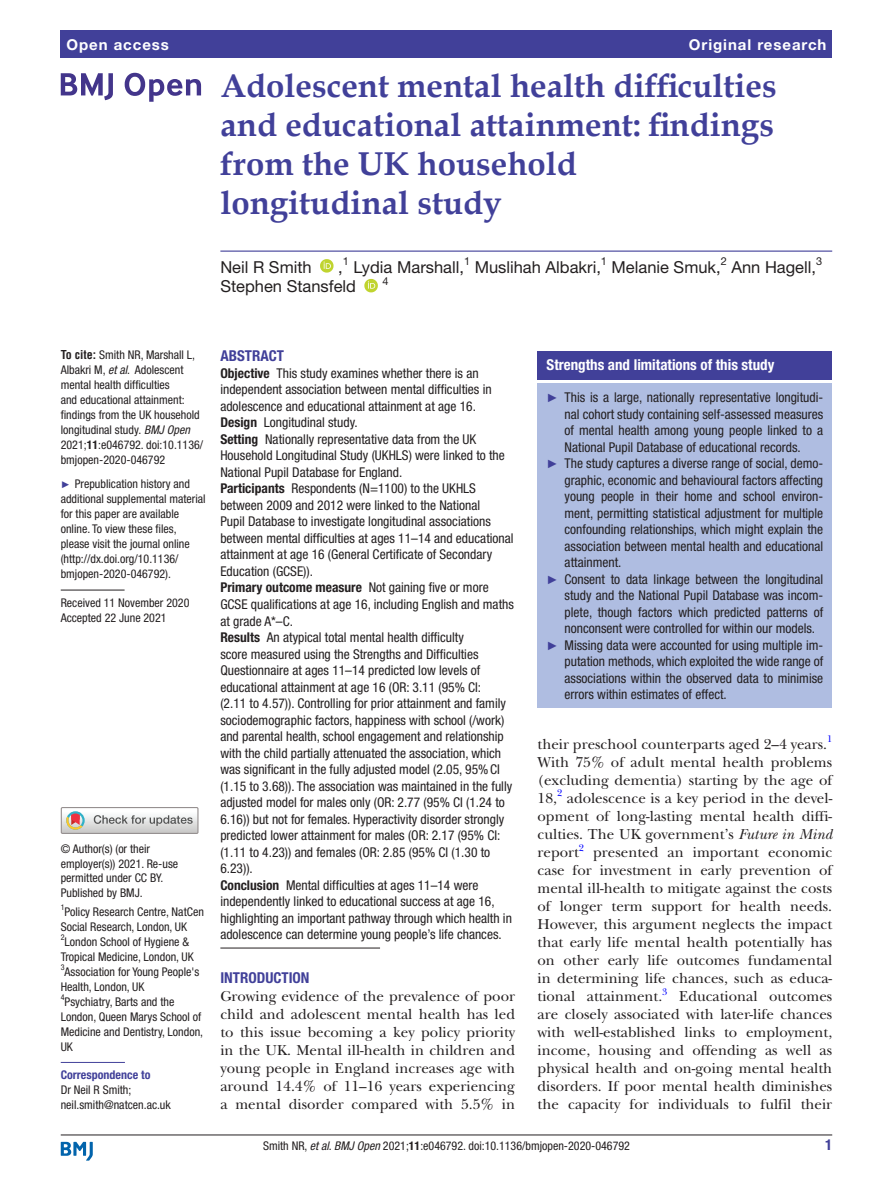
<style>
.page{position:relative;width:893px;height:1191px;background:#fff}
.page>*{position:absolute;margin:0;border:0;box-sizing:border-box;transform-origin:0 0}
.t1{font:700 33px/39px "Book Antiqua";color:#414099}
.t2{font:16.5px "Helvetica Neue LT Std";color:#231f20}
.t3{font:15px/18px "New Baskerville";color:#231f20;text-align:justify}
.t4{font:700 condensed 15px "Helvetica Neue LT Std";color:#fff}
.t5{font:700 15px "Helvetica Neue LT Std";letter-spacing:.065em;color:#fff}
.t6{font:700 condensed 15px "Helvetica Neue LT Std";color:#414099}
.t7{font:condensed 13.5px/16.5px "Helvetica Neue LT Std";color:#231f20}
.t8{font:condensed 12px/15px "Helvetica Neue LT Std";color:#231f20}
.t9{font:700 condensed 12px "Helvetica Neue LT Std";color:#414099}
.t10{font:10.95px "Helvetica Neue LT Std";color:#231f20}
.t11{font:9.9px "New Baskerville";color:#00f}
.t12{font:condensed 7.95px "Helvetica Neue LT Std";color:#231f20}
.s1{font-family:"Helvetica LT Std";font-weight:700}
.s2{font-style:italic}
.s3{font-weight:700}
.s4{font-family:"Arial";font-stretch:normal;font-size:9.75px;color:#414099}
.s5{font-family:"Arial";font-stretch:normal;font-size:12px;color:#414099}
</style>
<div class="page">
<hr style="left:61px;top:1134px;width:771px;height:1px;background:#231f20">
<svg style="left:61px;top:1141px;width:32px;height:19px"></svg>
<div style="left:61px;top:31px;width:771px;height:27px;background:#414099"></div>
<hr style="left:220px;top:250px;width:612px;height:2px;background:#414099">
<svg style="left:320px;top:259px;width:14px;height:14px"></svg>
<svg style="left:364px;top:279px;width:14px;height:13px"></svg>
<hr style="left:61px;top:589px;width:64px;height:1px;background:#231f20">
<hr style="left:61px;top:1062px;width:64px;height:1px;background:#414099">
<svg style="left:61px;top:73px;width:52px;height:27px"></svg>
<svg style="left:125px;top:73px;width:76px;height:29px"></svg>
<div style="left:61px;top:807px;width:138px;height:27px;border:1px solid #969090"></div>
<svg style="left:61px;top:807px;width:137px;height:26px"></svg>
<hr style="left:220px;top:947px;width:160px;height:1px;background:#231f20">
<div style="left:538px;top:351px;width:294px;height:28px;background:#414099"></div>
<div style="left:538px;top:383px;width:294px;height:325px;background:#afbde1"></div>
<p class="t5" style="left:66px;top:35px;width:104px">Open access</p>
<p class="t5" style="left:689px;top:35px;width:139px">Original research</p>
<h1 class="t1" style="left:220px;top:66px;width:558px">Adolescent mental health difficulties and educational attainment: findings from the UK household<br>longitudinal study</h1>
<p class="t2" style="left:220px;top:257px;width:93px">Neil R Smith</p>
<p class="t2" style="left:338px;top:257px;width:6px">,</p>
<p class="t10" style="left:343px;top:255px;width:8px">1</p>
<p class="t2" style="left:353px;top:257px;width:112px">Lydia Marshall,</p>
<p class="t10" style="left:464px;top:255px;width:8px">1</p>
<p class="t2" style="left:475px;top:257px;width:128px">Muslihah Albakri,</p>
<p class="t10" style="left:601px;top:255px;width:8px">1</p>
<p class="t2" style="left:612px;top:257px;width:111px">Melanie Smuk,</p>
<p class="t10" style="left:721px;top:255px;width:8px">2</p>
<p class="t2" style="left:731px;top:257px;width:86px">Ann Hagell,</p>
<p class="t10" style="left:816px;top:255px;width:8px">3</p>
<p class="t2" style="left:220px;top:277px;width:137px">Stephen Stansfeld</p>
<p class="t10" style="left:382px;top:274px;width:8px">4</p>
<p class="t8" style="left:61px;top:347px;width:144px"><span class="s1">To cite:</span> Smith NR, Marshall L,<br>Albakri M, <span class="s2">et al</span>. Adolescent mental health difficulties<br>and educational attainment: findings from the UK household longitudinal study. <span class="s2">BMJ Open<br></span>2021;<span class="s3">11</span>:e046792. doi:10.1136/ bmjopen-2020-046792</p>
<p class="t8" style="left:61px;top:476px;width:146px"><span class="s4">►</span> Prepublication history and additional supplemental material for this paper are available online. To view these files, please visit the journal online (http://dx.doi.org/10.1136/ bmjopen-2020-046792).</p>
<p class="t8" style="left:61px;top:595px;width:130px">Received 11 November 2020<br>Accepted 22 June 2021</p>
<p class="t8" style="left:61px;top:842px;width:119px;line-height:14.4px">© Author(s) (or their employer(s)) 2021. Re-use permitted under CC BY.<br>Published by BMJ.</p>
<p class="t12" style="left:61px;top:903px;width:5px">1</p>
<p class="t8" style="left:61px;top:904px;width:145px;text-indent:4px">Policy Research Centre, NatCen<br>Social Research, London, UK</p>
<p class="t12" style="left:61px;top:933px;width:5px">2</p>
<p class="t8" style="left:61px;top:934px;width:135px;text-align:center">London School of Hygiene &amp;<br>Tropical Medicine, London, UK</p>
<p class="t12" style="left:61px;top:963px;width:5px">3</p>
<p class="t8" style="left:61px;top:964px;width:144px;text-indent:4px">Association for Young People's<br>Health, London, UK<br><sup>4</sup>Psychiatry, Barts and the<br>London, Queen Marys School of<br>Medicine and Dentistry, London,<br>UK</p>
<p class="t9" style="left:61px;top:1067px;width:91px">Correspondence to</p>
<p class="t8" style="left:61px;top:1082px;width:112px">Dr Neil R Smith; neil.smith@natcen.ac.uk</p>
<p class="t6" style="left:220px;top:347px;width:65px">ABSTRACT</p>
<p class="t7" style="left:220px;top:365px;width:295px"><span class="s3">Objective</span> This study examines whether there is an independent association between mental difficulties in adolescence and educational attainment at age 16.<br><span class="s3">Design</span> Longitudinal study.<br><span class="s3">Setting</span> Nationally representative data from the UK Household Longitudinal Study (UKHLS) were linked to the National Pupil Database for England.<br><span class="s3">Participants</span> Respondents (N=1100) to the UKHLS between 2009 and 2012 were linked to the National<br>Pupil Database to investigate longitudinal associations between mental difficulties at ages 11–14 and educational attainment at age 16 (General Certificate of Secondary Education (GCSE)).<br><span class="s3">Primary outcome measure</span> Not gaining five or more GCSE qualifications at age 16, including English and maths at grade A*–C.<br><span class="s3">Results</span> An atypical total mental health difficulty<br>score measured using the Strengths and Difficulties Questionnaire at ages 11–14 predicted low levels of educational attainment at age 16 (OR: 3.11 (95% CI:<br>(2.11 to 4.57)). Controlling for prior attainment and family sociodemographic factors, happiness with school (/work) and parental health, school engagement and relationship with the child partially attenuated the association, which was significant in the fully adjusted model (2.05, 95%CI (1.15 to 3.68)). The association was maintained in the fully adjusted model for males only (OR: 2.77 (95% CI (1.24 to 6.16)) but not for females. Hyperactivity disorder strongly predicted lower attainment for males (OR: 2.17 (95% CI: (1.11 to 4.23)) and females (OR: 2.85 (95% CI (1.30 to 6.23)).<br><span class="s3">Conclusion</span> Mental difficulties at ages 11–14 were independently linked to educational success at age 16, highlighting an important pathway through which health in adolescence can determine young people’s life chances.</p>
<p class="t6" style="left:220px;top:969px;width:91px">INTRODUCTION</p>
<p class="t3" style="left:220px;top:987px;width:296px">Growing evidence of the prevalence of poor child and adolescent mental health has led to this issue becoming a key policy priority in the UK. Mental ill-health in children and young people in England increases age with around 14.4% of 11–16 years experiencing a mental disorder compared with 5.5% in</p>
<p class="t4" style="left:547px;top:356px;width:229px">Strengths and limitations of this study</p>
<p class="t7" style="left:547px;top:389px;width:278px"><span class="s5">►</span> This is a large, nationally representative longitudi-</p>
<p class="t7" style="left:565px;top:405px;width:260px">nal cohort study containing self-assessed measures</p>
<p class="t7" style="left:565px;top:422px;width:260px">of mental health among young people linked to a</p>
<p class="t7" style="left:565px;top:438px;width:238px">National Pupil Database of educational records.</p>
<p class="t7" style="left:547px;top:455px;width:278px"><span class="s5">►</span> The study captures a diverse range of social, demo-</p>
<p class="t7" style="left:565px;top:471px;width:260px">graphic, economic and behavioural factors affecting</p>
<p class="t7" style="left:565px;top:488px;width:260px">young people in their home and school environ-</p>
<p class="t7" style="left:565px;top:504px;width:260px">ment, permitting statistical adjustment for multiple</p>
<p class="t7" style="left:565px;top:521px;width:260px">confounding relationships, which might explain the</p>
<p class="t7" style="left:565px;top:537px;width:260px">association between mental health and educational</p>
<p class="t7" style="left:565px;top:554px;width:58px">attainment.</p>
<p class="t7" style="left:547px;top:570px;width:278px"><span class="s5">►</span> Consent to data linkage between the longitudinal</p>
<p class="t7" style="left:565px;top:587px;width:260px">study and the National Pupil Database was incom-</p>
<p class="t7" style="left:565px;top:603px;width:260px">plete, though factors which predicted patterns of</p>
<p class="t7" style="left:565px;top:620px;width:252px">nonconsent were controlled for within our models.</p>
<p class="t7" style="left:547px;top:636px;width:278px"><span class="s5">►</span> Missing data were accounted for using multiple im-</p>
<p class="t7" style="left:565px;top:653px;width:260px">putation methods, which exploited the wide range of</p>
<p class="t7" style="left:565px;top:669px;width:260px">associations within the observed data to minimise</p>
<p class="t7" style="left:565px;top:686px;width:164px">errors within estimates of effect.</p>
<p class="t3" style="left:538px;top:735px;width:296px">their preschool counterparts aged 2–4 years.<sup>1<br></sup>With 75% of adult mental health problems (excluding dementia) starting by the age of 18,</p>
<p class="t11" style="left:557px;top:787px;width:7px">2</p>
<p class="t3" style="left:538px;top:789px;width:296px;text-indent:29px">adolescence is a key period in the devel&shy;opment of long-lasting mental health diffi&shy;culties. The UK government’s <span class="s2">Future in Mind </span>report</p>
<p class="t11" style="left:579px;top:841px;width:7px">2</p>
<p class="t3" style="left:538px;top:843px;width:296px;text-indent:56px">presented an important economic case for investment in early prevention of mental ill-health to mitigate against the costs of longer term support for health needs.<br>However, this argument neglects the impact that early life mental health potentially has on other early life outcomes fundamental in determining life chances, such as educa&shy;tional attainment.<sup>3</sup></p>
<p class="t3" style="left:538px;top:987px;width:296px;text-indent:141px">Educational outcomes are closely associated with later-life chances with well-established links to employment, income, housing and offending as well as physical health and on-going mental health disorders. If poor mental health diminishes the capacity for individuals to fulfil their</p>
<p class="t8" style="left:263px;top:1137px;width:368px">Smith NR, <span class="s2">et al</span>. <span class="s2">BMJ Open</span> 2021;<span class="s3">11</span>:e046792. doi:10.1136/bmjopen-2020-046792</p>
<p class="t6" style="left:825px;top:1135px;width:9px">1</p>
</div>
